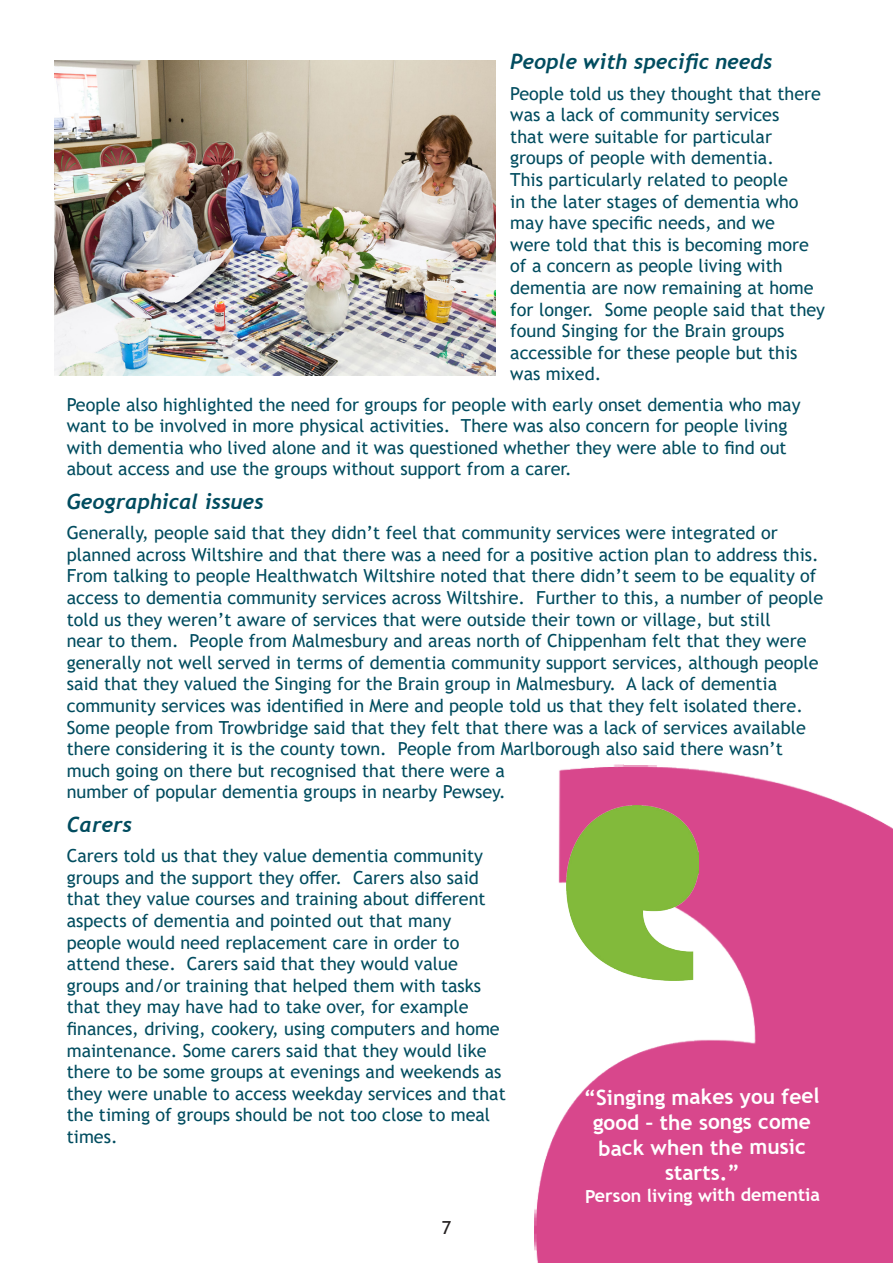
<style>
.page{position:relative;width:893px;height:1263px;background:#fff}
.page>*{position:absolute;margin:0;border:0;box-sizing:border-box;transform-origin:0 0}
.t1{font:700 21px/25.2px "Trebuchet MS";color:#fff;text-align:center}
.t2{font:italic 700 21px "Trebuchet";color:#014c5f}
.t3{font:18px/21.6px "Trebuchet MS";color:#014c5f}
.t4{font:700 18px "Trebuchet MS";letter-spacing:-.01em;color:#fff}
.t5{font:18px "Trebuchet MS";color:#231f20}
</style>
<div class="page">
<img style="left:534px;top:764px;width:359px;height:499px">
<img style="left:567px;top:806px;width:131px;height:174px">
<img style="left:54px;top:61px;width:442px;height:315px">
<p class="t2" style="left:510px;top:49px;width:264px">People with specific needs</p>
<p class="t3" style="left:510px;top:82px;width:316px">People told us they thought that there was a lack of community services<br>that were suitable for particular groups of people with dementia.<br>This particularly related to people<br>in the later stages of dementia who may have specific needs, and we<br>were told that this is becoming more of a concern as people living with dementia are now remaining at home for longer. Some people said that they found Singing for the Brain groups accessible for these people but this was mixed.</p>
<p class="t3" style="left:67px;top:393px;width:735px">People also highlighted the need for groups for people with early onset dementia who may want to be involved in more physical activities. There was also concern for people living with dementia who lived alone and it was questioned whether they were able to find out about access and use the groups without support from a carer.</p>
<p class="t2" style="left:67px;top:488px;width:199px">Geographical issues</p>
<p class="t3" style="left:67px;top:522px;width:758px">Generally, people said that they didn’t feel that community services were integrated or planned across Wiltshire and that there was a need for a positive action plan to address this.<br>From talking to people Healthwatch Wiltshire noted that there didn’t seem to be equality of access to dementia community services across Wiltshire. Further to this, a number of people told us they weren’t aware of services that were outside their town or village, but still<br>near to them. People from Malmesbury and areas north of Chippenham felt that they were generally not well served in terms of dementia community support services, although people said that they valued the Singing for the Brain group in Malmesbury. A lack of dementia community services was identified in Mere and people told us that they felt isolated there.<br>Some people from Trowbridge said that they felt that there was a lack of services available there considering it is the county town. People from Marlborough also said there wasn’t much going on there but recognised that there were a<br>number of popular dementia groups in nearby Pewsey.</p>
<p class="t2" style="left:67px;top:811px;width:67px">Carers</p>
<p class="t3" style="left:67px;top:845px;width:441px">Carers told us that they value dementia community groups and the support they offer. Carers also said that they value courses and training about different aspects of dementia and pointed out that many people would need replacement care in order to attend these. Carers said that they would value groups and/or training that helped them with tasks that they may have had to take over, for example finances, driving, cookery, using computers and home maintenance. Some carers said that they would like there to be some groups at evenings and weekends as they were unable to access weekday services and that the timing of groups should be not too close to meal times.</p>
<p class="t1" style="left:583px;top:1086px;width:237px;rotate:-1deg">“Singing makes you feel good – the songs come back when the music starts.”</p>
<p class="t4" style="left:585px;top:1184px;width:237px">Person living with dementia</p>
<p class="t5" style="left:442px;top:1216px;width:11px">7</p>
</div>
